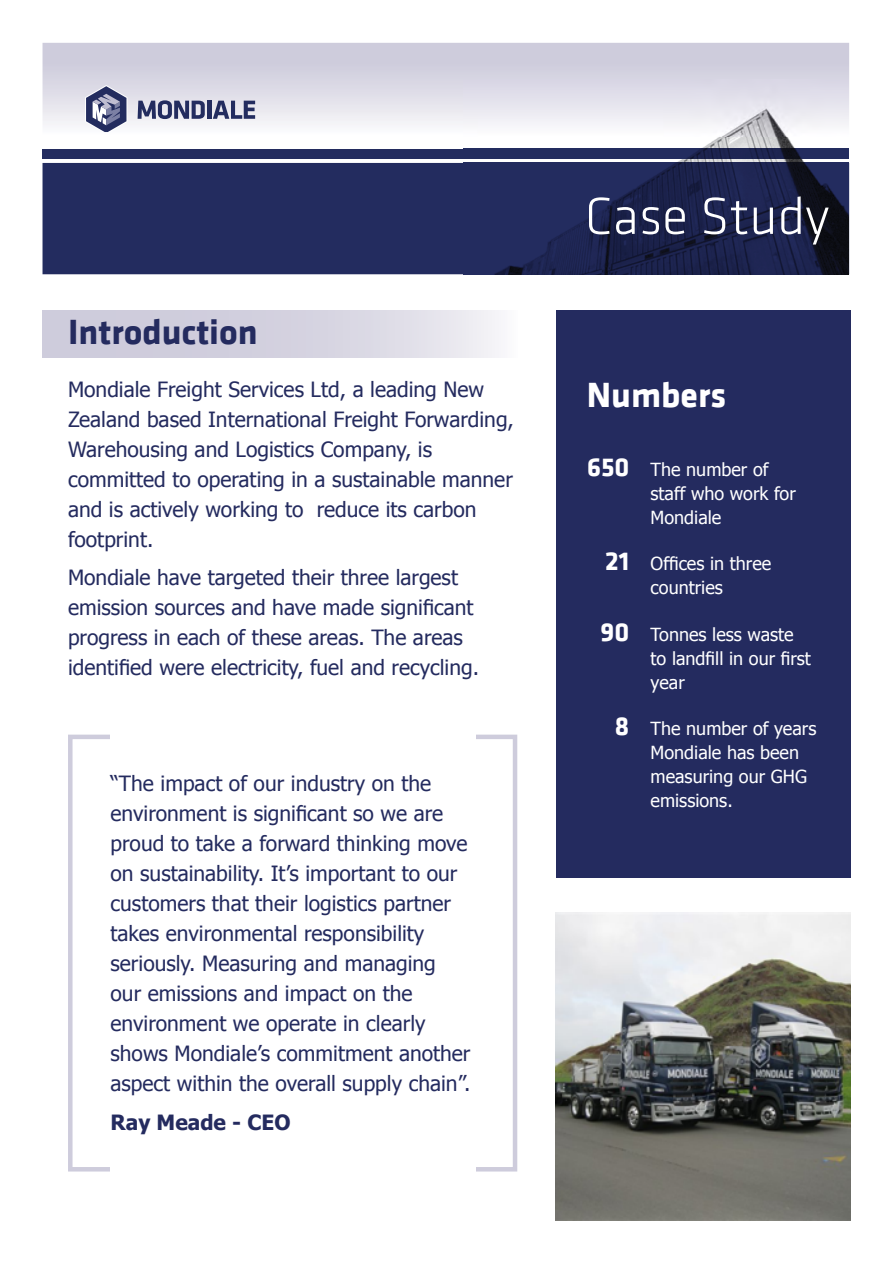
<style>
.page{position:relative;width:893px;height:1263px;background:#fff}
.page>*{position:absolute;margin:0;border:0;box-sizing:border-box;transform-origin:0 0}
.t1{font:54px "Klavika Light OSF";color:#fff}
.t2{font:700 36px "Klavika";color:#242b5f}
.t3{font:700 36px "Klavika";color:#fff}
.t4{font:21px/30px "Tahoma";color:#242b5f}
.t5{font:700 21px "Tahoma";color:#242b5f}
.t6{font:18px/24px "Tahoma";color:#fff}
.s1{font-family:"Klavika";font-weight:700;font-size:27px}
</style>
<div class="page">
<div style="left:68px;top:735px;width:449px;height:436px;border:4px solid #ceccdc"></div>
<div style="left:110px;top:711px;width:365px;height:488px;background:#fff"></div>
<div style="left:43px;top:310px;width:474px;height:47px;background:linear-gradient(to right,#c5c3d5,#ecebf1)"></div>
<svg style="left:43px;top:43px;width:806px;height:82px"></svg>
<div style="left:43px;top:163px;width:421px;height:111px;background:#232c5f"></div>
<div style="left:43px;top:149px;width:806px;height:9px;background:#232c5f"></div>
<img style="left:464px;top:79px;width:385px;height:195px">
<svg style="left:138px;top:100px;width:67px;height:19px"></svg>
<hr style="left:207px;top:101px;width:4px;height:18px;background:#232c5f">
<svg style="left:213px;top:101px;width:42px;height:18px"></svg>
<svg style="left:85px;top:85px;width:42px;height:47px"></svg>
<img style="left:556px;top:912px;width:294px;height:308px">
<div style="left:556px;top:310px;width:294px;height:568px;background:#242b5f"></div>
<h2 class="t2" style="left:68px;top:313px;width:191px">Introduction</h2>
<p class="t4" style="left:68px;top:373px;width:447px">Mondiale Freight Services Ltd, a leading New Zealand based International Freight Forwarding, Warehousing and Logistics Company, is committed to operating in a sustainable manner and is actively working to reduce its carbon footprint.</p>
<p class="t4" style="left:68px;top:562px;width:413px">Mondiale have targeted their three largest emission sources and have made significant progress in each of these areas. The areas identified were electricity, fuel and recycling.</p>
<p class="t4" style="left:111px;top:767px;width:361px">“The impact of our industry on the environment is significant so we are proud to take a forward thinking move on sustainability. It’s important to our customers that their logistics partner takes environmental responsibility seriously. Measuring and managing our emissions and impact on the environment we operate in clearly shows Mondiale’s commitment another aspect within the overall supply chain”.</p>
<p class="t5" style="left:111px;top:1107px;width:182px">Ray Meade - CEO</p>
<h1 class="t1" style="left:585px;top:188px;width:246px">Case Study</h1>
<h2 class="t3" style="left:587px;top:375px;width:141px">Numbers</h2>
<p class="t6" style="left:651px;top:456px;width:147px;text-indent:-64px"><span class="s1">650</span> The number of staff who work for<br>Mondiale</p>
<p class="t6" style="left:605px;top:551px;width:168px;text-align:center"><span class="s1">21</span> Offices in three countries</p>
<p class="t6" style="left:651px;top:621px;width:162px;text-indent:-50px"><span class="s1">90</span> Tonnes less waste to landfill in our first year</p>
<p class="t6" style="left:651px;top:716px;width:167px;text-indent:-36px"><span class="s1">8</span> The number of years<br>Mondiale has been measuring our GHG emissions.</p>
</div>
